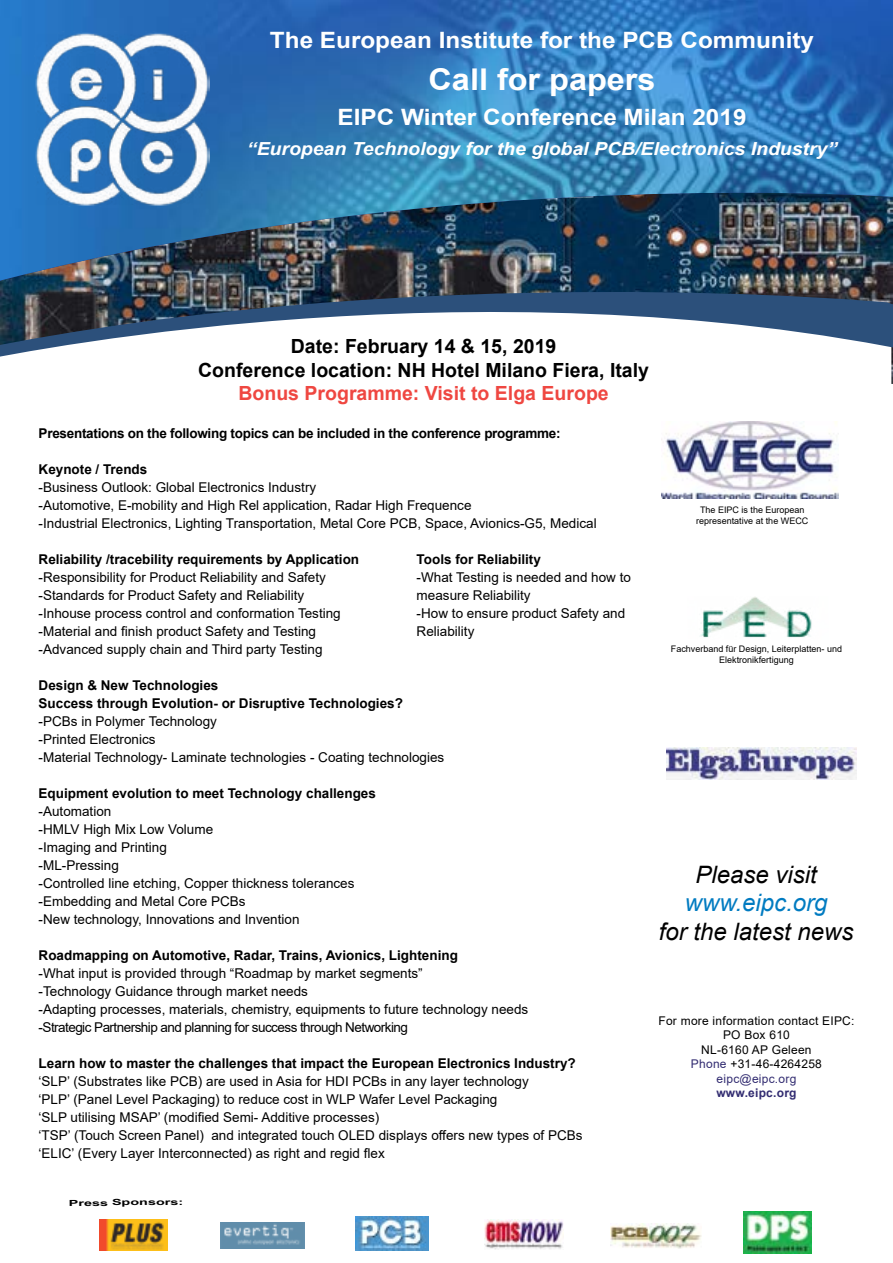
<style>
.page{position:relative;width:893px;height:1263px;background:#fff}
.page>*{position:absolute;margin:0;border:0;box-sizing:border-box;transform-origin:0 0}
.t1{font:700 30px "Arial";color:#fff;scale:1.08 1}
.t2{font:italic 24px "Arial";color:#000}
.t3{font:italic 24px "Arial";color:#007bc1}
.t4{font:700 22.5px "Arial";color:#fff;scale:1.08 1}
.t5{font:700 19.5px/23.4px "Arial";color:#000;text-align:center}
.t6{font:700 19.5px "Arial";color:#ef4741}
.t7{font:italic 700 18px "Arial";color:#fff;scale:1.08 1}
.t8{font:13.5px/18px "Arial";color:#000}
.t9{font:700 13.5px/18px "Arial";color:#000}
.t10{font:700 13.5px "Arial";letter-spacing:-.02em;color:#000}
.t11{font:12px/14.4px "Arial";letter-spacing:.02em;color:#000;text-align:center}
.t12{font:700 12px "Arial";letter-spacing:.02em;color:#322c71}
.t13{font:9px/10.8px "Arial";color:#000;text-align:center}
.t14{font:700 8.4px "Arial";color:#000;scale:1.72 1}
.s1{color:#322c71}
</style>
<div class="page">
<img style="left:0;top:0;width:893px;height:258px">
<img style="left:0;top:258px;width:893px;height:126px">
<img style="left:662px;top:422px;width:177px;height:76px">
<img style="left:220px;top:1222px;width:85px;height:27px">
<img style="left:743px;top:1211px;width:68px;height:42px">
<img style="left:611px;top:1223px;width:90px;height:25px">
<img style="left:355px;top:1216px;width:74px;height:34px">
<img style="left:484px;top:1219px;width:79px;height:30px">
<img style="left:100px;top:1219px;width:68px;height:31px">
<img style="left:700px;top:597px;width:112px;height:41px">
<img style="left:666px;top:748px;width:190px;height:31px">
<img style="left:34px;top:32px;width:175px;height:175px">
<h3 class="t4" style="left:270px;top:25px;width:505px">The European Institute for the PCB Community</h3>
<h1 class="t1" style="left:429px;top:58px;width:212px">Call for papers</h1>
<h3 class="t4" style="left:338px;top:101px;width:380px">EIPC Winter Conference Milan 2019</h3>
<h3 class="t7" style="left:247px;top:136px;width:548px">“European Technology for the global PCB/Electronics Industry”</h3>
<h3 class="t5" style="left:198px;top:335px;width:452px">Date: February 14 &amp; 15, 2019<br>Conference location: NH Hotel Milano Fiera, Italy</h3>
<h3 class="t6" style="left:238px;top:379px;width:372px">Bonus Programme: Visit to Elga Europe</h3>
<p class="t10" style="left:39px;top:423px;width:524px">Presentations on the following topics can be included in the conference programme:</p>
<p class="t9" style="left:39px;top:460px;width:110px">Keynote / Trends</p>
<p class="t8" style="left:39px;top:478px;width:559px">-Business Outlook: Global Electronics Industry<br>-Automotive, E-mobility and High Rel application, Radar High Frequence<br>-Industrial Electronics, Lighting Transportation, Metal Core PCB, Space, Avionics-G5, Medical</p>
<p class="t9" style="left:39px;top:550px;width:322px">Reliability /tracebility requirements by Application</p>
<p class="t9" style="left:417px;top:550px;width:126px">Tools for Reliability</p>
<p class="t8" style="left:39px;top:568px;width:289px">-Responsibility for Product Reliability and Safety</p>
<p class="t8" style="left:417px;top:568px;width:216px">-What Testing is needed and how to</p>
<p class="t8" style="left:39px;top:586px;width:267px">-Standards for Product Safety and Reliability</p>
<p class="t8" style="left:417px;top:586px;width:116px">measure Reliability</p>
<p class="t8" style="left:39px;top:604px;width:304px">-Inhouse process control and conformation Testing</p>
<p class="t8" style="left:417px;top:604px;width:210px">-How to ensure product Safety and</p>
<p class="t8" style="left:39px;top:622px;width:279px">-Material and finish product Safety and Testing</p>
<p class="t8" style="left:417px;top:622px;width:59px">Reliability</p>
<p class="t8" style="left:39px;top:640px;width:285px">-Advanced supply chain and Third party Testing</p>
<p class="t9" style="left:39px;top:676px;width:366px">Design &amp; New Technologies<br>Success through Evolution- or Disruptive Technologies?</p>
<p class="t8" style="left:39px;top:712px;width:407px">-PCBs in Polymer Technology<br>-Printed Electronics<br>-Material Technology- Laminate technologies - Coating technologies</p>
<p class="t9" style="left:39px;top:784px;width:339px">Equipment evolution to meet Technology challenges</p>
<p class="t8" style="left:39px;top:802px;width:317px">-Automation<br>-HMLV High Mix Low Volume<br>-Imaging and Printing<br>-ML-Pressing<br>-Controlled line etching, Copper thickness tolerances -Embedding and Metal Core PCBs<br>-New technology, Innovations and Invention</p>
<p class="t9" style="left:39px;top:946px;width:421px">Roadmapping on Automotive, Radar, Trains, Avionics, Lightening</p>
<p class="t8" style="left:39px;top:964px;width:491px">-What input is provided through “Roadmap by market segments”<br>-Technology Guidance through market needs<br>-Adapting processes, materials, chemistry, equipments to future technology needs -Strategic Partnership and planning for success through Networking</p>
<p class="t9" style="left:39px;top:1054px;width:539px">Learn how to master the challenges that impact the European Electronics Industry?</p>
<p class="t8" style="left:39px;top:1072px;width:545px">‘SLP’ (Substrates like PCB) are used in Asia for HDI PCBs in any layer technology<br>‘PLP’ (Panel Level Packaging) to reduce cost in WLP Wafer Level Packaging<br>‘SLP utilising MSAP’ (modified Semi- Additive processes)<br>‘TSP’ (Touch Screen Panel) and integrated touch OLED displays offers new types of PCBs ‘ELIC’ (Every Layer Interconnected) as right and regid flex</p>
<p class="t13" style="left:696px;top:504px;width:114px">The EIPC is the European representative at the WECC</p>
<p class="t13" style="left:671px;top:643px;width:173px">Fachverband für Design, Leiterplatten- und<br>Elektronikfertigung</p>
<h2 class="t2" style="left:695px;top:859px;width:123px">Please visit</h2>
<h2 class="t3" style="left:685px;top:887px;width:144px">www.eipc.org</h2>
<h2 class="t2" style="left:659px;top:916px;width:196px">for the latest news</h2>
<p class="t11" style="left:658px;top:1013px;width:197px">For more information contact EIPC:<br>PO Box 610<br>NL-6160 AP Geleen<br><span class="s1">Phone</span> +31-46-4264258 <span class="s1">eipc@eipc.org</span></p>
<p class="t12" style="left:716px;top:1084px;width:82px">www.eipc.org</p>
<p class="t14" style="left:69px;top:1197px;width:68px;rotate:-1deg">Press Sponsors:</p>
</div>
